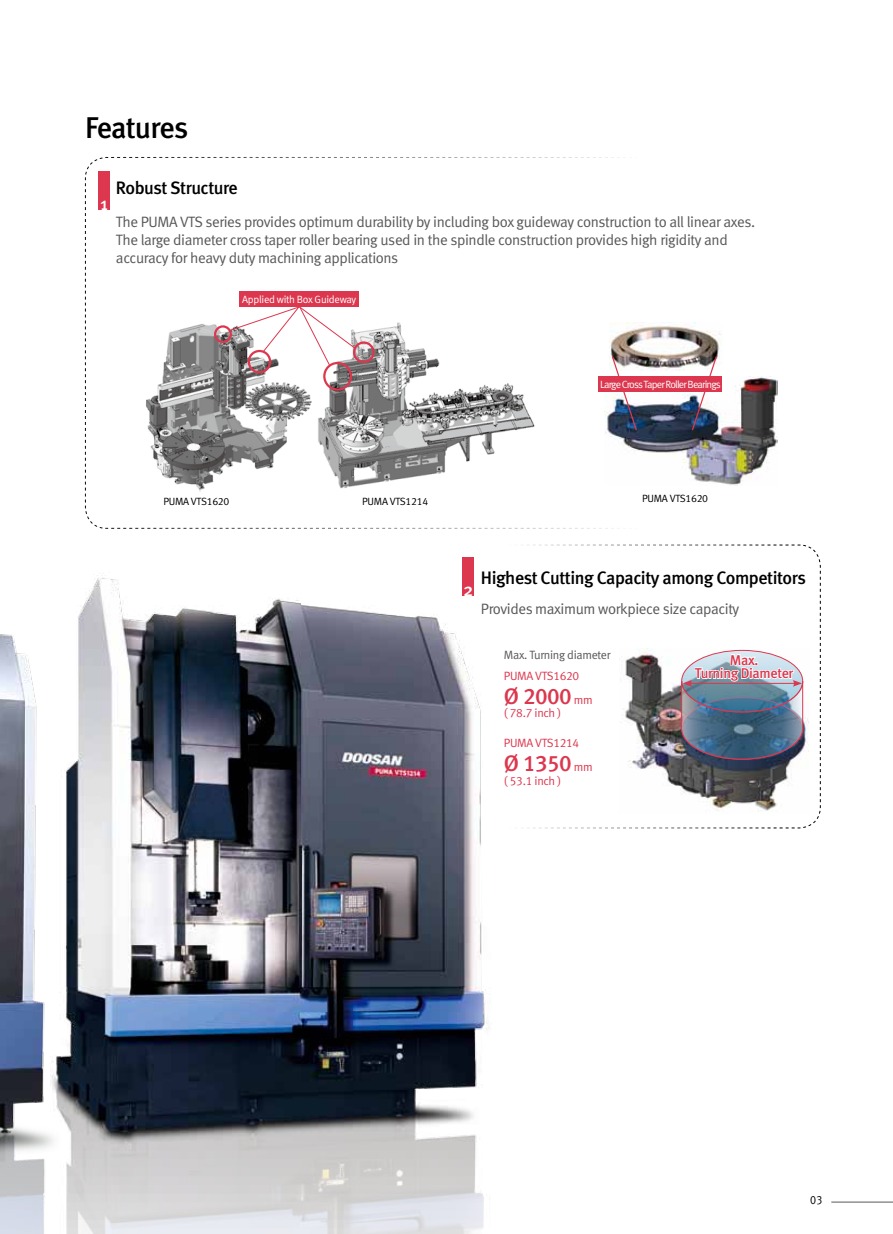
<style>
.page{position:relative;width:893px;height:1234px;background:#fff}
.page>*{position:absolute;margin:0;border:0;box-sizing:border-box;transform-origin:0 0}
.t1{font:30px "Meta Medium LF";letter-spacing:-.03em;color:#000}
.t2{font:22.5px "Meta Medium LF";letter-spacing:-.025em;color:#dc374e}
.t3{font:18px "Meta Medium LF";letter-spacing:-.025em;color:#000}
.t4{font:500 18px "Meta Plus";color:#fff}
.t5{font:15px/18px "Meta Normal LF";letter-spacing:-.025em;color:#595757}
.t6{font:14.1px "Meta Medium LF";letter-spacing:-.025em;color:#dc374e}
.t7{font:12px "Meta Normal LF";letter-spacing:-.025em;color:#dc374e}
.t8{font:12px "Meta Normal LF";letter-spacing:-.025em;color:#595757}
.t9{font:12px "Meta Normal LF";color:#000;scale:.9 1}
.t10{font:10.5px "Meta Normal LF";letter-spacing:-.025em;color:#000}
.t11{font:10.5px "Meta Normal LF";letter-spacing:-.075em;color:#fff}
.t12{font:10.5px "Meta Normal LF";letter-spacing:-.025em;color:#fff}
.s1{font-family:"Meta Normal LF";font-size:12px}
</style>
<div class="page">
<hr style="left:831px;top:1201px;width:62px;height:1px;background:#595757">
<img style="left:162px;top:595px;width:325px;height:638px">
<img style="left:0;top:333px;width:162px;height:900px">
<svg style="left:85px;top:157px;width:534px;height:372px"></svg>
<div style="left:98px;top:172px;width:12px;height:38px;background:#dc374e"></div>
<div style="left:462px;top:557px;width:12px;height:38px;background:#dc374e"></div>
<img style="left:623px;top:648px;width:185px;height:164px">
<img style="left:681px;top:653px;width:122px;height:106px">
<img style="left:139px;top:322px;width:399px;height:169px">
<div style="left:248px;top:350px;width:23px;height:23px;border:2px solid #dc374e;border-radius:50%"></div>
<div style="left:214px;top:325px;width:18px;height:18px;border:2px solid #dc374e;border-radius:50%"></div>
<div style="left:323px;top:362px;width:29px;height:28px;border:2px solid #dc374e;border-radius:50%"></div>
<div style="left:353px;top:341px;width:22px;height:22px;border:2px solid #dc374e;border-radius:50%"></div>
<svg style="left:229px;top:305px;width:127px;height:61px"></svg>
<div style="left:240px;top:291px;width:119px;height:16px;background:#dc374e"></div>
<div style="left:595px;top:320px;width:191px;height:168px;background:#fff"></div>
<img style="left:604px;top:376px;width:173px;height:109px">
<img style="left:610px;top:322px;width:111px;height:48px">
<svg style="left:611px;top:355px;width:27px;height:76px"></svg>
<svg style="left:691px;top:355px;width:27px;height:76px"></svg>
<div style="left:599px;top:376px;width:123px;height:16px;background:#dc374e"></div>
<h1 class="t1" style="left:85px;top:110px;width:105px">Features</h1>
<p class="t4" style="left:100px;top:193px;width:9px">1</p>
<p class="t3" style="left:116px;top:178px;width:123px">Robust Structure</p>
<p class="t5" style="left:116px;top:213px;width:641px">The PUMA VTS series provides optimum durability by including box guideway construction to all linear axes.<br>The large diameter cross taper roller bearing used in the spindle construction provides high rigidity and accuracy for heavy duty machining applications</p>
<p class="t12" style="left:242px;top:293px;width:116px">Applied with Box Guideway</p>
<p class="t11" style="left:600px;top:378px;width:122px">Large Cross Taper Roller Bearings</p>
<p class="t10" style="left:163px;top:495px;width:68px">PUMA VTS1620</p>
<p class="t10" style="left:362px;top:495px;width:68px">PUMA VTS1214</p>
<p class="t10" style="left:642px;top:492px;width:68px">PUMA VTS1620</p>
<p class="t4" style="left:463px;top:579px;width:11px">2</p>
<p class="t3" style="left:481px;top:567px;width:326px">Highest Cutting Capacity among Competitors</p>
<p class="t5" style="left:481px;top:599px;width:260px">Provides maximum workpiece size capacity</p>
<p class="t8" style="left:504px;top:648px;width:108px">Max. Turning diameter</p>
<p class="t6" style="left:730px;top:651px;width:30px">Max.</p>
<p class="t7" style="left:504px;top:668px;width:77px">PUMA VTS1620</p>
<p class="t6" style="left:695px;top:664px;width:100px">Turning Diameter</p>
<h2 class="t2" style="left:504px;top:682px;width:90px">Ø 2000 <span class="s1">mm</span></h2>
<p class="t7" style="left:504px;top:706px;width:59px">( 78.7 inch )</p>
<p class="t7" style="left:504px;top:736px;width:77px">PUMA VTS1214</p>
<h2 class="t2" style="left:504px;top:750px;width:90px">Ø 1350 <span class="s1">mm</span></h2>
<p class="t7" style="left:504px;top:773px;width:59px">( 53.1 inch )</p>
<p class="t9" style="left:810px;top:1192px;width:15px">03</p>
</div>
